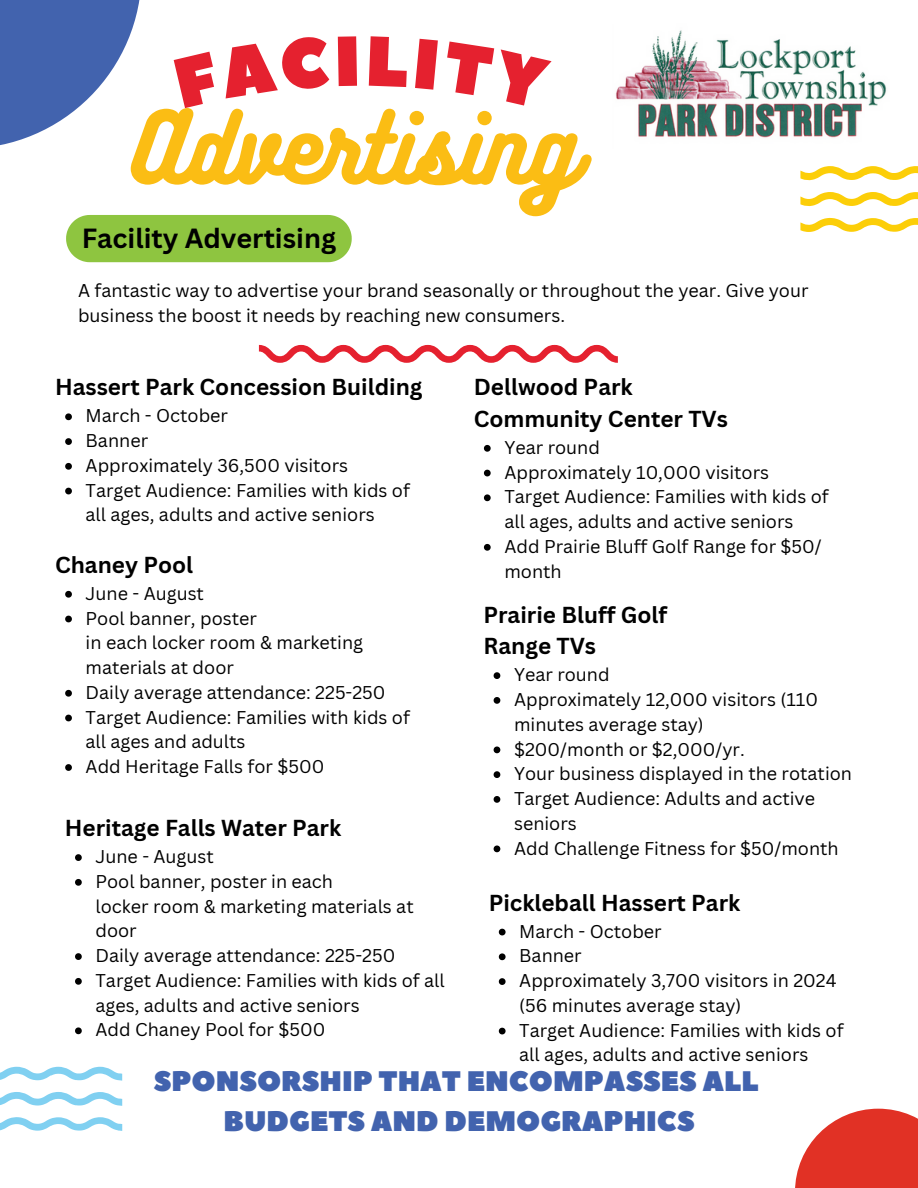
<style>
.page{position:relative;width:918px;height:1188px;background:#fff}
.page>*{position:absolute;margin:0;border:0;box-sizing:border-box;transform-origin:0 0}
.t1{font:87.45px "Bukhari Script";color:#fbbd14}
.t2{font:28.2px/39.2px "Peace Sans";color:#4263ae;text-align:center}
.t3{font:700 27px "Canva Sans";color:#000}
.t4{font:700 22.5px/31.5px "Canva Sans";color:#000}
.t5{font:18px/24.8px "Canva Sans";color:#000}
</style>
<div class="page">
<svg style="left:795px;top:1109px;width:123px;height:79px;fill:#e13125"></svg>
<svg style="left:0;top:0;width:140px;height:145px;fill:#4263ae"></svg>
<svg style="left:800px;top:166px;width:118px;height:14px"></svg>
<svg style="left:800px;top:192px;width:118px;height:14px"></svg>
<svg style="left:800px;top:218px;width:118px;height:14px"></svg>
<svg style="left:0;top:1067px;width:122px;height:14px"></svg>
<svg style="left:0;top:1092px;width:122px;height:14px"></svg>
<svg style="left:0;top:1117px;width:122px;height:14px"></svg>
<img style="left:616px;top:30px;width:271px;height:108px">
<div style="left:66px;top:215px;width:286px;height:47px;background:#8ec540"></div>
<svg style="left:259px;top:345px;width:359px;height:18px"></svg>
<svg style="left:65px;top:413px;width:7px;height:7px"></svg>
<svg style="left:65px;top:438px;width:7px;height:7px"></svg>
<svg style="left:65px;top:463px;width:7px;height:7px"></svg>
<svg style="left:65px;top:488px;width:7px;height:6px"></svg>
<svg style="left:65px;top:591px;width:7px;height:7px"></svg>
<svg style="left:65px;top:616px;width:7px;height:6px"></svg>
<svg style="left:65px;top:690px;width:7px;height:7px"></svg>
<svg style="left:65px;top:715px;width:7px;height:6px"></svg>
<svg style="left:65px;top:764px;width:7px;height:7px"></svg>
<svg style="left:75px;top:854px;width:7px;height:7px"></svg>
<svg style="left:75px;top:879px;width:7px;height:7px"></svg>
<svg style="left:75px;top:953px;width:7px;height:7px"></svg>
<svg style="left:75px;top:978px;width:7px;height:7px"></svg>
<svg style="left:75px;top:1027px;width:7px;height:7px"></svg>
<svg style="left:494px;top:672px;width:6px;height:7px"></svg>
<svg style="left:494px;top:697px;width:6px;height:7px"></svg>
<svg style="left:494px;top:747px;width:6px;height:6px"></svg>
<svg style="left:494px;top:771px;width:6px;height:7px"></svg>
<svg style="left:494px;top:796px;width:6px;height:7px"></svg>
<svg style="left:494px;top:846px;width:6px;height:6px"></svg>
<svg style="left:484px;top:445px;width:7px;height:7px"></svg>
<svg style="left:484px;top:470px;width:7px;height:6px"></svg>
<svg style="left:484px;top:494px;width:7px;height:7px"></svg>
<svg style="left:484px;top:544px;width:7px;height:7px"></svg>
<svg style="left:499px;top:929px;width:7px;height:6px"></svg>
<svg style="left:499px;top:953px;width:7px;height:7px"></svg>
<svg style="left:499px;top:978px;width:7px;height:7px"></svg>
<svg style="left:499px;top:1028px;width:7px;height:6px"></svg>
<h5 class="t1" style="left:133px;top:91px;width:446px">Advertising</h5>
<p class="t3" style="left:82px;top:220px;width:256px">Facility Advertising</p>
<p class="t5" style="left:78px;top:278px;width:732px">A fantastic way to advertise your brand seasonally or throughout the year. Give your business the boost it needs by reaching new consumers.</p>
<p class="t4" style="left:55px;top:371px;width:369px">Hassert Park Concession Building</p>
<p class="t5" style="left:86px;top:403px;width:144px">March - October</p>
<p class="t5" style="left:86px;top:428px;width:64px">Banner</p>
<h5 class="t5" style="left:86px;top:453px;width:264px">Approximately 36,500 visitors</h5>
<p class="t5" style="left:86px;top:477px;width:326px">Target Audience: Families with kids of all ages, adults and active seniors</p>
<p class="t4" style="left:55px;top:548px;width:140px">Chaney Pool</p>
<h5 class="t5" style="left:86px;top:581px;width:120px">June - August</h5>
<p class="t5" style="left:86px;top:605px;width:279px">Pool banner, poster<br>in each locker room &amp; marketing materials at door</p>
<p class="t5" style="left:86px;top:680px;width:301px">Daily average attendance: 225-250</p>
<p class="t5" style="left:86px;top:704px;width:326px">Target Audience: Families with kids of all ages and adults</p>
<p class="t5" style="left:86px;top:754px;width:240px">Add Heritage Falls for $500</p>
<p class="t4" style="left:65px;top:812px;width:278px">Heritage Falls Water Park</p>
<h5 class="t5" style="left:95px;top:844px;width:120px">June - August</h5>
<p class="t5" style="left:95px;top:869px;width:320px">Pool banner, poster in each<br>locker room &amp; marketing materials at door</p>
<p class="t5" style="left:95px;top:943px;width:301px">Daily average attendance: 225-250</p>
<p class="t5" style="left:95px;top:968px;width:351px">Target Audience: Families with kids of all ages, adults and active seniors</p>
<p class="t5" style="left:95px;top:1017px;width:231px">Add Chaney Pool for $500</p>
<p class="t4" style="left:474px;top:371px;width:256px">Dellwood Park<br>Community Center TVs</p>
<h5 class="t5" style="left:504px;top:435px;width:97px">Year round</h5>
<p class="t5" style="left:504px;top:459px;width:266px">Approximately 10,000 visitors</p>
<p class="t5" style="left:504px;top:484px;width:326px">Target Audience: Families with kids of all ages, adults and active seniors</p>
<p class="t5" style="left:504px;top:534px;width:319px">Add Prairie Bluff Golf Range for $50/ month</p>
<p class="t4" style="left:483px;top:598px;width:185px">Prairie Bluff Golf<br>Range TVs</p>
<p class="t5" style="left:514px;top:662px;width:97px">Year round</p>
<h5 class="t5" style="left:514px;top:687px;width:306px">Approximately 12,000 visitors (110 minutes average stay)</h5>
<p class="t5" style="left:514px;top:736px;width:232px">$200/month or $2,000/yr.</p>
<p class="t5" style="left:514px;top:761px;width:340px">Your business displayed in the rotation</p>
<p class="t5" style="left:514px;top:786px;width:303px">Target Audience: Adults and active seniors</p>
<p class="t5" style="left:514px;top:835px;width:326px">Add Challenge Fitness for $50/month</p>
<p class="t4" style="left:489px;top:886px;width:253px">Pickleball Hassert Park</p>
<h3 class="t5" style="left:519px;top:918px;width:144px">March - October</h3>
<p class="t5" style="left:519px;top:943px;width:64px">Banner</p>
<p class="t5" style="left:519px;top:968px;width:319px">Approximately 3,700 visitors in 2024 (56 minutes average stay)</p>
<p class="t5" style="left:519px;top:1017px;width:326px">Target Audience: Families with kids of all ages, adults and active seniors</p>
<p class="t2" style="left:154px;top:1063px;width:606px">SPONSORSHIP THAT ENCOMPASSES ALL<br>BUDGETS AND DEMOGRAPHICS</p>
</div>
